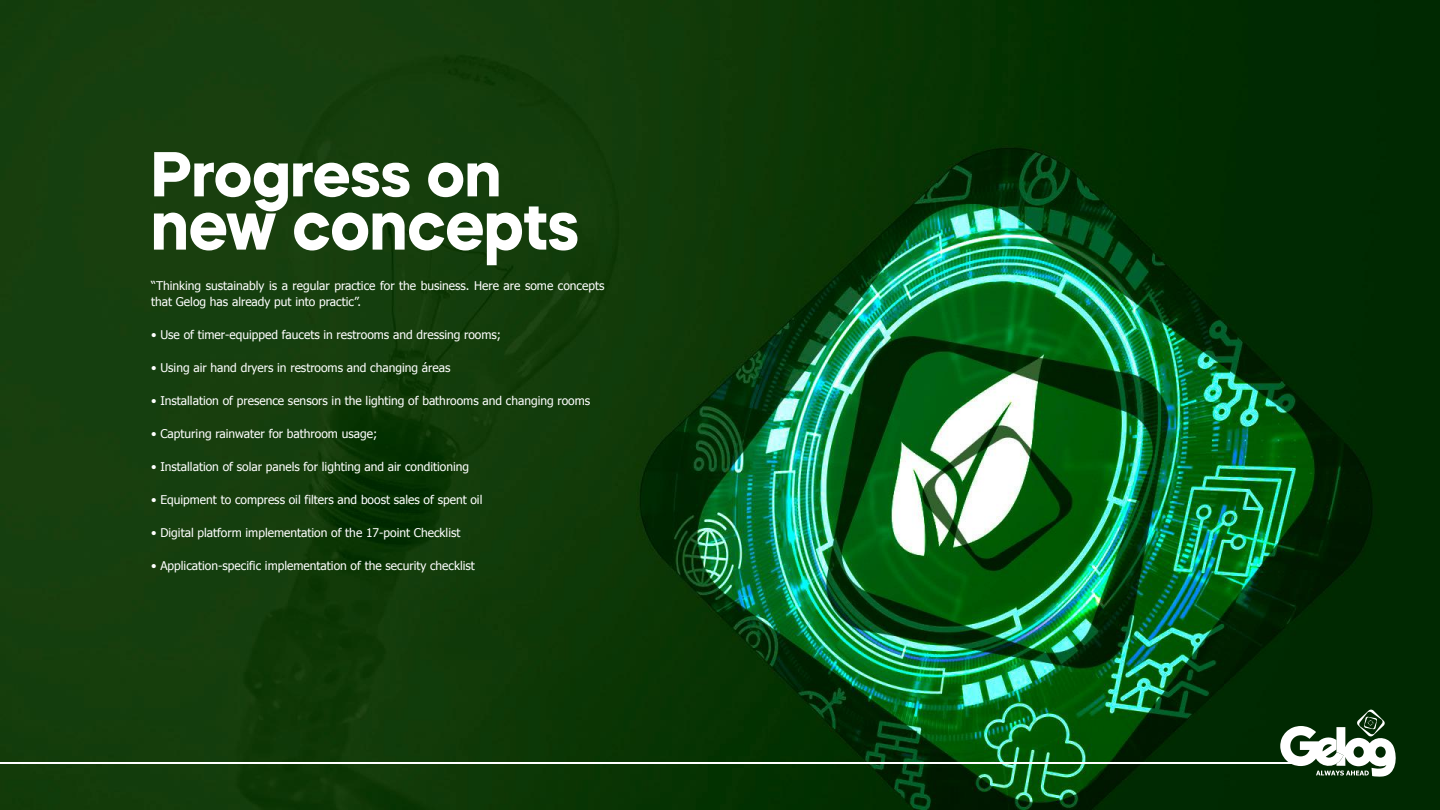
<style>
.page{position:relative;width:1440px;height:810px;background:#fff}
.page>*{position:absolute;margin:0;border:0;box-sizing:border-box;transform-origin:0 0}
.t1{font:700 69.45px "Mazzard H";color:#fff;scale:.94 1}
.t2{font:700 63.22px "Mazzard H";color:#fff}
.t3{font:12px/16.5px "Tahoma";color:#fff}
</style>
<div class="page">
<img style="left:0;top:0;width:1440px;height:810px">
<hr style="left:0;top:762px;width:1296px;height:2px;background:#fff">
<svg style="left:1280px;top:709px;width:118px;height:68px"></svg>
<h2 class="t2" style="left:151px;top:132px;width:352px">Progress on</h2>
<h1 class="t1" style="left:151px;top:179px;width:457px">new concepts</h1>
<p class="t3" style="left:151px;top:276px;width:455px">“Thinking sustainably is a regular practice for the business. Here are some concepts that Gelog has already put into practic”.</p>
<p class="t3" style="left:151px;top:326px;width:351px">• Use of timer-equipped faucets in restrooms and dressing rooms;</p>
<p class="t3" style="left:151px;top:359px;width:301px">• Using air hand dryers in restrooms and changing áreas</p>
<p class="t3" style="left:151px;top:392px;width:441px">• Installation of presence sensors in the lighting of bathrooms and changing rooms</p>
<p class="t3" style="left:151px;top:425px;width:228px">• Capturing rainwater for bathroom usage;</p>
<p class="t3" style="left:151px;top:458px;width:319px">• Installation of solar panels for lighting and air conditioning</p>
<p class="t3" style="left:151px;top:491px;width:333px">• Equipment to compress oil filters and boost sales of spent oil</p>
<p class="t3" style="left:151px;top:524px;width:311px">• Digital platform implementation of the 17-point Checklist</p>
<p class="t3" style="left:151px;top:557px;width:325px">• Application-specific implementation of the security checklist</p>
</div>
